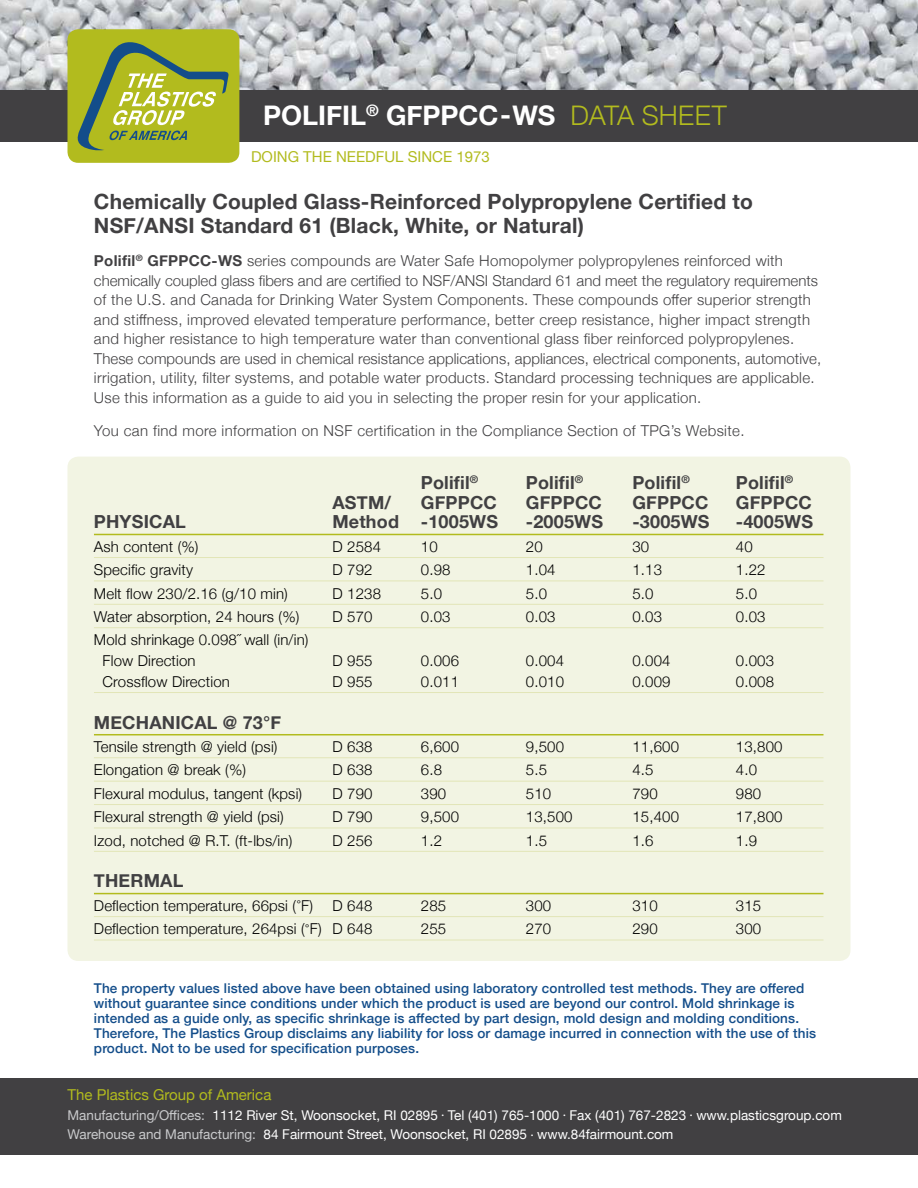
<style>
.page{position:relative;width:918px;height:1188px;background:#fff}
.page>*{position:absolute;margin:0;border:0;box-sizing:border-box;transform-origin:0 0}
.t1{font:700 27px "Helvetica Neue";color:#fff}
.t2{font:700 21px/24px "Helvetica Neue";letter-spacing:.01em;color:#414042}
.t3{font:700 18px "Helvetica Neue";letter-spacing:.01em;color:#414042}
.t4{font:300 15px/19.5px "Helvetica Neue";letter-spacing:.02em;color:#414042}
.t5{font:300 15px/20.7px "Helvetica Neue";letter-spacing:.01em;color:#000}
.t6{font:15px "Helvetica Neue";color:#b2bb1e}
.t7{font:500 13.5px/15px "Helvetica Neue";letter-spacing:.01em;color:#134d8a}
.t8{font:13.5px/19.5px "Helvetica Neue";color:#fff}
.s1{font-weight:300;color:#b2bb1e}
.s2{font-weight:700}
.s3{color:#c9cacc}
.s4{font-size:7.5px}
</style>
<div class="page">
<img style="left:0;top:0;width:918px;height:90px">
<div style="left:0;top:90px;width:918px;height:51px;background:#414042"></div>
<div style="left:68px;top:29px;width:171px;height:134px;background:#b2bb1e;border-radius:11px"></div>
<svg style="left:77px;top:42px;width:152px;height:109px"></svg>
<div style="left:0;top:1078px;width:918px;height:76px;background:#414042"></div>
<div style="left:68px;top:457px;width:782px;height:504px;background:#f2f4e3;border-radius:11px"></div>
<hr style="left:94px;top:534px;width:729px;height:1px;background:#b2bb1e">
<hr style="left:94px;top:557px;width:729px;height:1px;background:#e2e5b7">
<hr style="left:94px;top:581px;width:729px;height:1px;background:#e2e5b7">
<hr style="left:94px;top:604px;width:729px;height:1px;background:#e2e5b7">
<hr style="left:94px;top:627px;width:729px;height:1px;background:#e2e5b7">
<hr style="left:94px;top:692px;width:729px;height:1px;background:#e2e5b7">
<hr style="left:94px;top:734px;width:729px;height:1px;background:#b2bb1e">
<hr style="left:94px;top:757px;width:729px;height:1px;background:#e2e5b7">
<hr style="left:94px;top:781px;width:729px;height:1px;background:#e2e5b7">
<hr style="left:94px;top:804px;width:729px;height:1px;background:#e2e5b7">
<hr style="left:94px;top:828px;width:729px;height:1px;background:#e2e5b7">
<hr style="left:94px;top:851px;width:729px;height:1px;background:#e2e5b7">
<hr style="left:94px;top:893px;width:729px;height:1px;background:#b2bb1e">
<hr style="left:94px;top:916px;width:729px;height:1px;background:#e2e5b7">
<hr style="left:94px;top:940px;width:729px;height:1px;background:#e2e5b7">
<h1 class="t1" style="left:263px;top:95px;width:465px">POLIFIL<sup>®</sup> GFPPCC-WS <span class="s1">DATA SHEET</span></h1>
<p class="t6" style="left:251px;top:146px;width:240px">DOING THE NEEDFUL SINCE 1973</p>
<h2 class="t2" style="left:94px;top:191px;width:661px">Chemically Coupled Glass-Reinforced Polypropylene Certified to<br>NSF/ANSI Standard 61 (Black, White, or Natural)</h2>
<p class="t4" style="left:94px;top:251px;width:729px"><span class="s2">Polifil</span><sup>®</sup> <span class="s2">GFPPCC-WS</span> series compounds are Water Safe Homopolymer polypropylenes reinforced with chemically coupled glass fibers and are certified to NSF/ANSI Standard 61 and meet the regulatory requirements of the U.S. and Canada for Drinking Water System Components. These compounds offer superior strength and stiffness, improved elevated temperature performance, better creep resistance, higher impact strength and higher resistance to high temperature water than conventional glass fiber reinforced polypropylenes.<br>These compounds are used in chemical resistance applications, appliances, electrical components, automotive, irrigation, utility, filter systems, and potable water products. Standard processing techniques are applicable.<br>Use this information as a guide to aid you in selecting the proper resin for your application.</p>
<p class="t4" style="left:94px;top:420px;width:652px">You can find more information on NSF certification in the Compliance Section of TPG’s Website.</p>
<p class="t3" style="left:421px;top:469px;width:59px">Polifil<sup>®</sup></p>
<p class="t3" style="left:526px;top:469px;width:59px">Polifil<sup>®</sup></p>
<p class="t3" style="left:632px;top:469px;width:59px">Polifil<sup>®</sup></p>
<p class="t3" style="left:736px;top:469px;width:59px">Polifil<sup>®</sup></p>
<p class="t3" style="left:332px;top:488px;width:60px">ASTM/</p>
<p class="t3" style="left:421px;top:488px;width:77px">GFPPCC</p>
<p class="t3" style="left:526px;top:488px;width:77px">GFPPCC</p>
<p class="t3" style="left:632px;top:488px;width:77px">GFPPCC</p>
<p class="t3" style="left:736px;top:488px;width:77px">GFPPCC</p>
<p class="t3" style="left:94px;top:508px;width:93px">PHYSICAL</p>
<p class="t3" style="left:332px;top:508px;width:167px">Method -1005WS</p>
<p class="t3" style="left:526px;top:508px;width:79px">-2005WS</p>
<p class="t3" style="left:632px;top:508px;width:79px">-3005WS</p>
<p class="t3" style="left:736px;top:508px;width:79px">-4005WS</p>
<p class="t5" style="left:94px;top:535px;width:106px">Ash content (%)</p>
<p class="t5" style="left:332px;top:535px;width:50px">D 2584</p>
<p class="t5" style="left:421px;top:535px;width:18px">10</p>
<p class="t5" style="left:526px;top:535px;width:18px">20</p>
<p class="t5" style="left:632px;top:535px;width:18px">30</p>
<p class="t5" style="left:736px;top:535px;width:18px">40</p>
<p class="t5" style="left:94px;top:559px;width:101px">Specific gravity</p>
<p class="t5" style="left:332px;top:559px;width:42px">D 792</p>
<p class="t5" style="left:421px;top:559px;width:31px">0.98</p>
<p class="t5" style="left:526px;top:559px;width:31px">1.04</p>
<p class="t5" style="left:632px;top:559px;width:31px">1.13</p>
<p class="t5" style="left:736px;top:559px;width:31px">1.22</p>
<p class="t5" style="left:94px;top:582px;width:195px">Melt flow 230/2.16 (g/10 min)</p>
<p class="t5" style="left:332px;top:582px;width:50px">D 1238</p>
<p class="t5" style="left:421px;top:582px;width:23px">5.0</p>
<p class="t5" style="left:526px;top:582px;width:23px">5.0</p>
<p class="t5" style="left:632px;top:582px;width:23px">5.0</p>
<p class="t5" style="left:736px;top:582px;width:23px">5.0</p>
<p class="t5" style="left:94px;top:605px;width:207px">Water absorption, 24 hours (%)</p>
<p class="t5" style="left:332px;top:605px;width:42px">D 570</p>
<p class="t5" style="left:421px;top:605px;width:31px">0.03</p>
<p class="t5" style="left:526px;top:605px;width:31px">0.03</p>
<p class="t5" style="left:632px;top:605px;width:31px">0.03</p>
<p class="t5" style="left:736px;top:605px;width:31px">0.03</p>
<p class="t5" style="left:103px;top:629px;width:207px;text-indent:-9px">Mold shrinkage 0.098˝ wall (in/in)<br>Flow Direction</p>
<p class="t5" style="left:332px;top:649px;width:42px">D 955</p>
<p class="t5" style="left:421px;top:649px;width:40px">0.006</p>
<p class="t5" style="left:526px;top:649px;width:40px">0.004</p>
<p class="t5" style="left:632px;top:649px;width:40px">0.004</p>
<p class="t5" style="left:736px;top:649px;width:40px">0.003</p>
<p class="t5" style="left:103px;top:670px;width:129px">Crossflow Direction</p>
<p class="t5" style="left:332px;top:670px;width:42px">D 955</p>
<p class="t5" style="left:421px;top:670px;width:40px">0.011</p>
<p class="t5" style="left:526px;top:670px;width:40px">0.010</p>
<p class="t5" style="left:632px;top:670px;width:40px">0.009</p>
<p class="t5" style="left:736px;top:670px;width:40px">0.008</p>
<p class="t3" style="left:94px;top:708px;width:189px">MECHANICAL @ 73°F</p>
<p class="t5" style="left:94px;top:735px;width:185px">Tensile strength @ yield (psi)</p>
<p class="t5" style="left:332px;top:735px;width:42px">D 638</p>
<p class="t5" style="left:421px;top:735px;width:40px">6,600</p>
<p class="t5" style="left:526px;top:735px;width:40px">9,500</p>
<p class="t5" style="left:632px;top:735px;width:48px">11,600</p>
<p class="t5" style="left:736px;top:735px;width:48px">13,800</p>
<p class="t5" style="left:94px;top:759px;width:154px">Elongation @ break (%)</p>
<p class="t5" style="left:332px;top:759px;width:42px">D 638</p>
<p class="t5" style="left:421px;top:759px;width:23px">6.8</p>
<p class="t5" style="left:526px;top:759px;width:23px">5.5</p>
<p class="t5" style="left:632px;top:759px;width:23px">4.5</p>
<p class="t5" style="left:736px;top:759px;width:23px">4.0</p>
<p class="t5" style="left:94px;top:782px;width:210px">Flexural modulus, tangent (kpsi)</p>
<p class="t5" style="left:332px;top:782px;width:42px">D 790</p>
<p class="t5" style="left:421px;top:782px;width:27px">390</p>
<p class="t5" style="left:526px;top:782px;width:27px">510</p>
<p class="t5" style="left:632px;top:782px;width:27px">790</p>
<p class="t5" style="left:736px;top:782px;width:27px">980</p>
<p class="t5" style="left:94px;top:806px;width:191px">Flexural strength @ yield (psi)</p>
<p class="t5" style="left:332px;top:806px;width:42px">D 790</p>
<p class="t5" style="left:421px;top:806px;width:40px">9,500</p>
<p class="t5" style="left:526px;top:806px;width:48px">13,500</p>
<p class="t5" style="left:632px;top:806px;width:48px">15,400</p>
<p class="t5" style="left:736px;top:806px;width:48px">17,800</p>
<p class="t5" style="left:94px;top:829px;width:200px">Izod, notched @ R.T. (ft-lbs/in)</p>
<p class="t5" style="left:332px;top:829px;width:42px">D 256</p>
<p class="t5" style="left:421px;top:829px;width:23px">1.2</p>
<p class="t5" style="left:526px;top:829px;width:23px">1.5</p>
<p class="t5" style="left:632px;top:829px;width:23px">1.6</p>
<p class="t5" style="left:736px;top:829px;width:23px">1.9</p>
<p class="t3" style="left:94px;top:867px;width:91px">THERMAL</p>
<p class="t5" style="left:94px;top:894px;width:221px">Deflection temperature, 66psi (˚F)</p>
<p class="t5" style="left:332px;top:894px;width:42px">D 648</p>
<p class="t5" style="left:421px;top:894px;width:27px">285</p>
<p class="t5" style="left:526px;top:894px;width:27px">300</p>
<p class="t5" style="left:632px;top:894px;width:27px">310</p>
<p class="t5" style="left:736px;top:894px;width:27px">315</p>
<p class="t5" style="left:94px;top:918px;width:280px">Deflection temperature, 264psi (˚F) D 648</p>
<p class="t5" style="left:421px;top:918px;width:27px">255</p>
<p class="t5" style="left:526px;top:918px;width:27px">270</p>
<p class="t5" style="left:632px;top:918px;width:27px">290</p>
<p class="t5" style="left:736px;top:918px;width:27px">300</p>
<p class="t7" style="left:94px;top:980px;width:724px">The property values listed above have been obtained using laboratory controlled test methods. They are offered without guarantee since conditions under which the product is used are beyond our control. Mold shrinkage is intended as a guide only, as specific shrinkage is affected by part design, mold design and molding conditions.<br>Therefore, The Plastics Group disclaims any liability for loss or damage incurred in connection with the use of this product. Not to be used for specification purposes.</p>
<p class="t6" style="left:68px;top:1084px;width:205px">The Plastics Group of America</p>
<p class="t8" style="left:67px;top:1106px;width:776px"><span class="s3">Manufacturing/Offices:</span> 1112 River St, Woonsocket, RI 02895 <span class="s4">•</span> Tel (401) 765-1000 <span class="s4">•</span> Fax (401) 767-2823 <span class="s4">•</span> www.plasticsgroup.com<br><span class="s3">Warehouse and Manufacturing:</span> 84 Fairmount Street, Woonsocket, RI 02895 <span class="s4">•</span> www.84fairmount.com</p>
</div>
